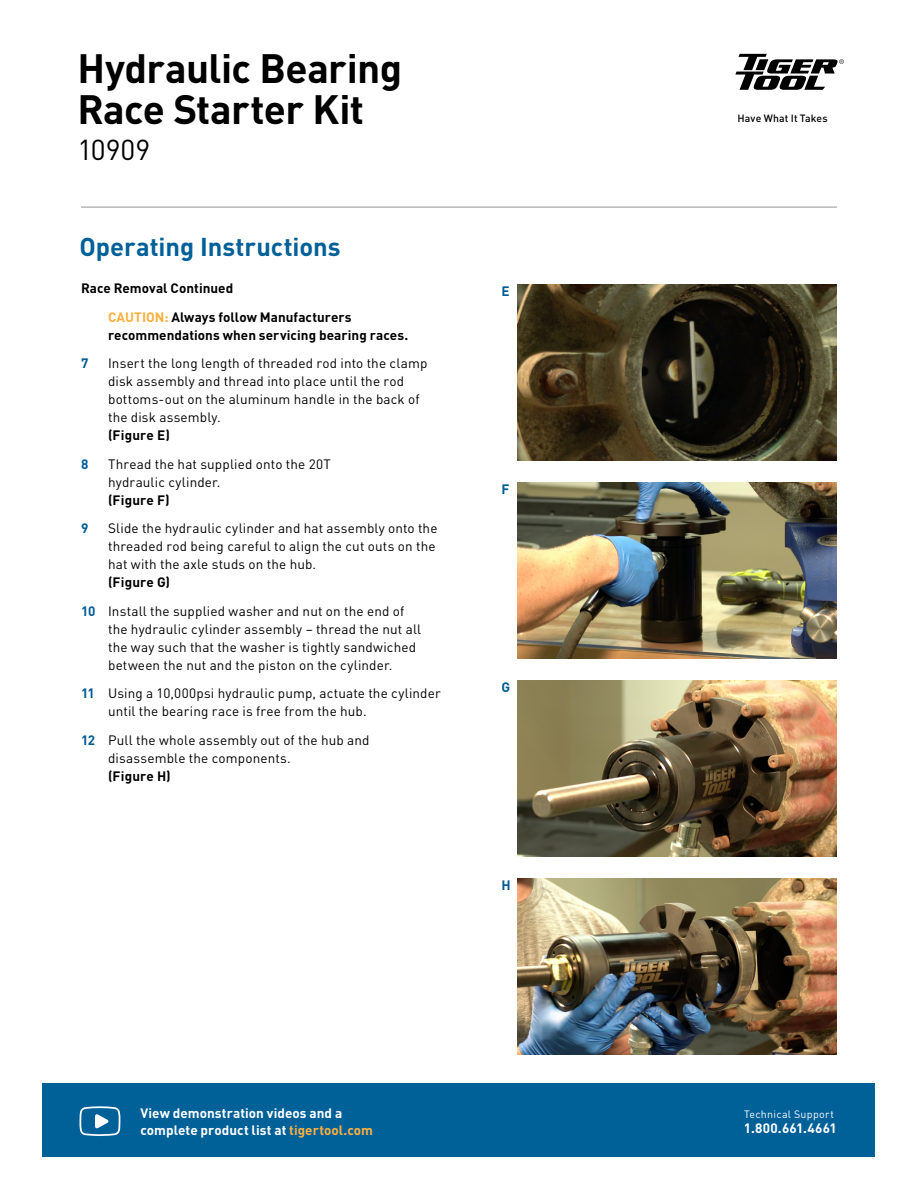
<style>
.page{position:relative;width:918px;height:1188px;background:#fff}
.page>*{position:absolute;margin:0;border:0;box-sizing:border-box;transform-origin:0 0}
.t1{font:700 40.5px/40.5px "DIN";letter-spacing:-.015em;color:#000}
.t2{font:28.5px "DIN";color:#000}
.t3{font:700 25.5px "DIN";color:#006098}
.t4{font:13.5px/18px "DIN";letter-spacing:.01em;color:#000}
.t5{font:700 13.5px/28.5px "DIN";letter-spacing:.005em;color:#000}
.t6{font:700 13.5px/16.5px "DIN";letter-spacing:.005em;color:#fff}
.t7{font:700 13.5px "DIN";color:#005b94}
.t8{font:10.65px "DIN";letter-spacing:.03em;color:#fff}
.t9{font:500 10.5px "DIN";letter-spacing:.01em;color:#000}
.s1{color:#fbb040}
.s2{font-weight:700}
.s3{font-weight:700;color:#005b94}
</style>
<div class="page">
<hr style="left:81px;top:207px;width:756px;height:1px;background:#939598">
<div style="left:43px;top:1084px;width:832px;height:73px;background:#006098"></div>
<svg style="left:79px;top:1083px;width:42px;height:54px"></svg>
<svg style="left:735px;top:54px;width:109px;height:36px"></svg>
<img style="left:518px;top:284px;width:319px;height:176px">
<img style="left:518px;top:483px;width:319px;height:176px">
<img style="left:518px;top:681px;width:319px;height:176px">
<img style="left:518px;top:879px;width:319px;height:176px">
<h1 class="t1" style="left:78px;top:47px;width:326px">Hydraulic Bearing<br>Race Starter Kit</h1>
<h2 class="t2" style="left:78px;top:132px;width:74px">10909</h2>
<h3 class="t3" style="left:80px;top:230px;width:263px">Operating Instructions</h3>
<p class="t5" style="left:108px;top:274px;width:245px;text-indent:-27px">Race Removal Continued<br><span class="s1">CAUTION:</span> Always follow Manufacturers</p>
<p class="t5" style="left:108px;top:320px;width:302px">recommendations when servicing bearing races.</p>
<p class="t7" style="left:81px;top:355px;width:9px">7</p>
<p class="t4" style="left:108px;top:354px;width:321px">Insert the long length of threaded rod into the clamp disk assembly and thread into place until the rod bottoms-out on the aluminum handle in the back of the disk assembly.</p>
<p class="t5" style="left:108px;top:421px;width:63px">(Figure E)</p>
<p class="t7" style="left:81px;top:455px;width:9px">8</p>
<p class="t4" style="left:108px;top:455px;width:224px">Thread the hat supplied onto the 20T hydraulic cylinder.</p>
<p class="t5" style="left:108px;top:485px;width:63px">(Figure F)</p>
<p class="t7" style="left:81px;top:520px;width:9px">9</p>
<p class="t4" style="left:108px;top:519px;width:331px">Slide the hydraulic cylinder and hat assembly onto the threaded rod being careful to align the cut outs on the hat with the axle studs on the hub.</p>
<p class="t4" style="left:81px;top:568px;width:325px;line-height:28.5px;text-indent:27px"><span class="s2">(Figure G)<br></span><span class="s3">10</span> Install the supplied washer and nut on the end of</p>
<p class="t4" style="left:108px;top:620px;width:315px">the hydraulic cylinder assembly – thread the nut all the way such that the washer is tightly sandwiched between the nut and the piston on the cylinder.</p>
<p class="t4" style="left:108px;top:684px;width:334px;text-indent:-27px"><span class="s3">11</span> Using a 10,000psi hydraulic pump, actuate the cylinder until the bearing race is free from the hub.</p>
<p class="t4" style="left:108px;top:731px;width:263px;text-indent:-27px"><span class="s3">12</span> Pull the whole assembly out of the hub and disassemble the components.</p>
<p class="t5" style="left:108px;top:761px;width:64px">(Figure H)</p>
<p class="t7" style="left:502px;top:282px;width:10px">E</p>
<p class="t7" style="left:502px;top:480px;width:9px">F</p>
<p class="t7" style="left:502px;top:678px;width:10px">G</p>
<p class="t7" style="left:502px;top:876px;width:11px">H</p>
<p class="t9" style="left:738px;top:112px;width:92px">Have What It Takes</p>
<p class="t6" style="left:140px;top:1105px;width:234px">View demonstration videos and a complete product list at <span class="s1">tigertool.com</span></p>
<p class="t8" style="left:744px;top:1107px;width:91px">Technical Support</p>
<p class="t6" style="left:744px;top:1120px;width:94px">1.800.661.4661</p>
</div>
